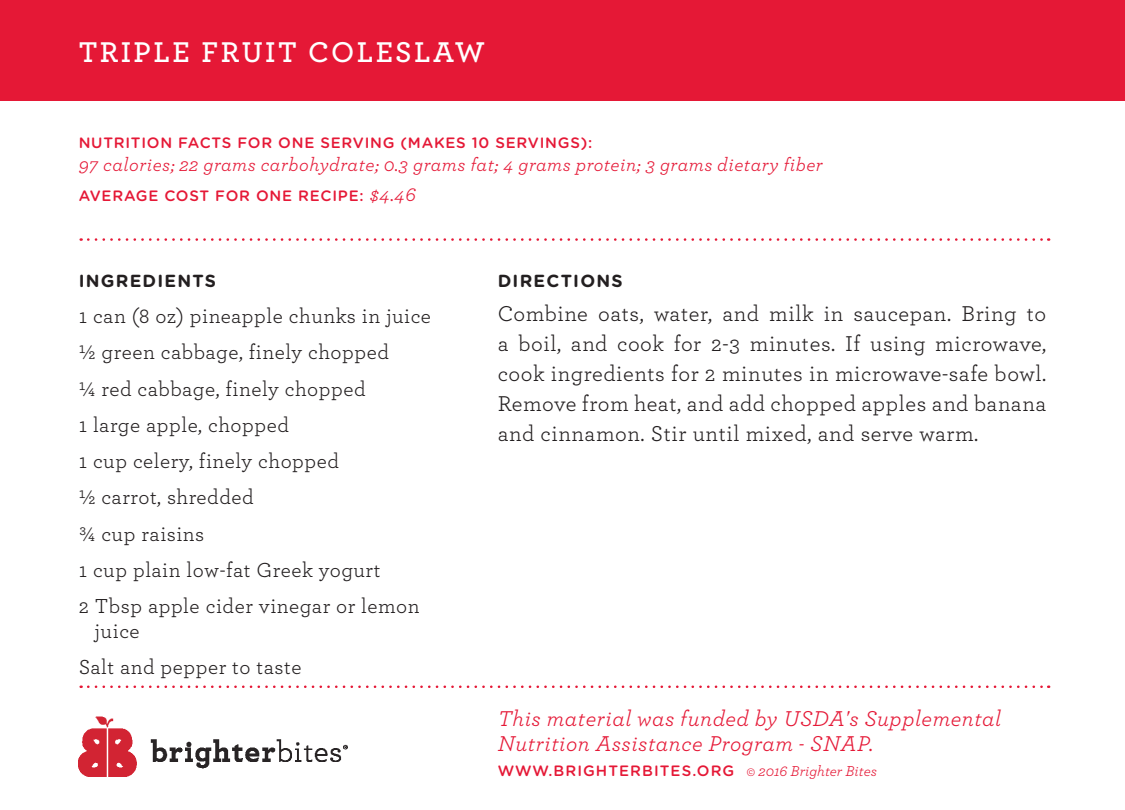
<style>
.page{position:relative;width:1125px;height:810px;background:#fff}
.page>*{position:absolute;margin:0;border:0;box-sizing:border-box;transform-origin:0 0}
.t1{font:600 30px "Archer";letter-spacing:.08em;color:#fff}
.t2{font:22.5px/30px "Archer";letter-spacing:.025em;color:#231f20;text-align:justify}
.t3{font:italic 22.5px/25px "Archer";letter-spacing:.025em;color:#e51836}
.t4{font:21.25px/25px "Archer";letter-spacing:.025em;color:#231f20}
.t5{font:italic 19.25px "Archer";letter-spacing:.025em;color:#e51836}
.t6{font:700 17.5px "Gotham Rounded";letter-spacing:.07em;color:#231f20}
.t7{font:500 15px "Gotham Rounded";letter-spacing:.05em;color:#e51836}
.t8{font:500 15px "Gotham Rounded";letter-spacing:.07em;color:#e51836}
.s1{font-family:"Archer";font-weight:400;font-style:italic;font-size:20px}
.s2{font-family:"Archer";font-weight:400;font-style:italic}
</style>
<div class="page">
<div style="left:0;top:0;width:1125px;height:101px;background:#e51836"></div>
<img style="left:79px;top:716px;width:269px;height:60px">
<svg style="left:88px;top:238px;width:961px;height:3px"></svg>
<svg style="left:88px;top:686px;width:961px;height:2px"></svg>
<p class="t1" style="left:79px;top:29px;width:408px">TRIPLE FRUIT COLESLAW</p>
<p class="t7" style="left:79px;top:132px;width:515px">NUTRITION FACTS FOR ONE SERVING (MAKES 10 SERVINGS):</p>
<p class="t5" style="left:79px;top:150px;width:746px">97 calories; 22 grams carbohydrate; 0.3 grams fat; 4 grams protein; 3 grams dietary fiber</p>
<p class="t7" style="left:79px;top:185px;width:339px">AVERAGE COST FOR ONE RECIPE: <span class="s1">$4.46</span></p>
<p class="t6" style="left:79px;top:268px;width:139px">INGREDIENTS</p>
<p class="t4" style="left:79px;top:303px;width:354px">1 can (8 oz) pineapple chunks in juice</p>
<p class="t4" style="left:79px;top:339px;width:312px">½ green cabbage, finely chopped</p>
<p class="t4" style="left:79px;top:375px;width:289px">¼ red cabbage, finely chopped</p>
<p class="t4" style="left:79px;top:411px;width:212px">1 large apple, chopped</p>
<p class="t4" style="left:79px;top:448px;width:262px">1 cup celery, finely chopped</p>
<p class="t4" style="left:79px;top:484px;width:177px">½ carrot, shredded</p>
<p class="t4" style="left:79px;top:520px;width:127px">¾ cup raisins</p>
<p class="t4" style="left:79px;top:556px;width:303px">1 cup plain low-fat Greek yogurt</p>
<p class="t4" style="left:95px;top:593px;width:326px;text-indent:-16px">2 Tbsp apple cider vinegar or lemon juice</p>
<p class="t4" style="left:79px;top:654px;width:224px">Salt and pepper to taste</p>
<p class="t6" style="left:498px;top:268px;width:127px">DIRECTIONS</p>
<p class="t2" style="left:498px;top:297px;width:550px">Combine oats, water, and milk in saucepan. Bring to a boil, and cook for 2-3 minutes. If using microwave, cook ingredients for 2 minutes in microwave-safe bowl.<br>Remove from heat, and add chopped apples and banana and cinnamon. Stir until mixed, and serve warm.</p>
<p class="t3" style="left:498px;top:704px;width:505px">This material was funded by USDA's Supplemental<br>Nutrition Assistance Program - SNAP.</p>
<p class="t8" style="left:498px;top:760px;width:381px">WWW.BRIGHTERBITES.ORG <span class="s2">© 2016 Brighter Bites</span></p>
</div>
